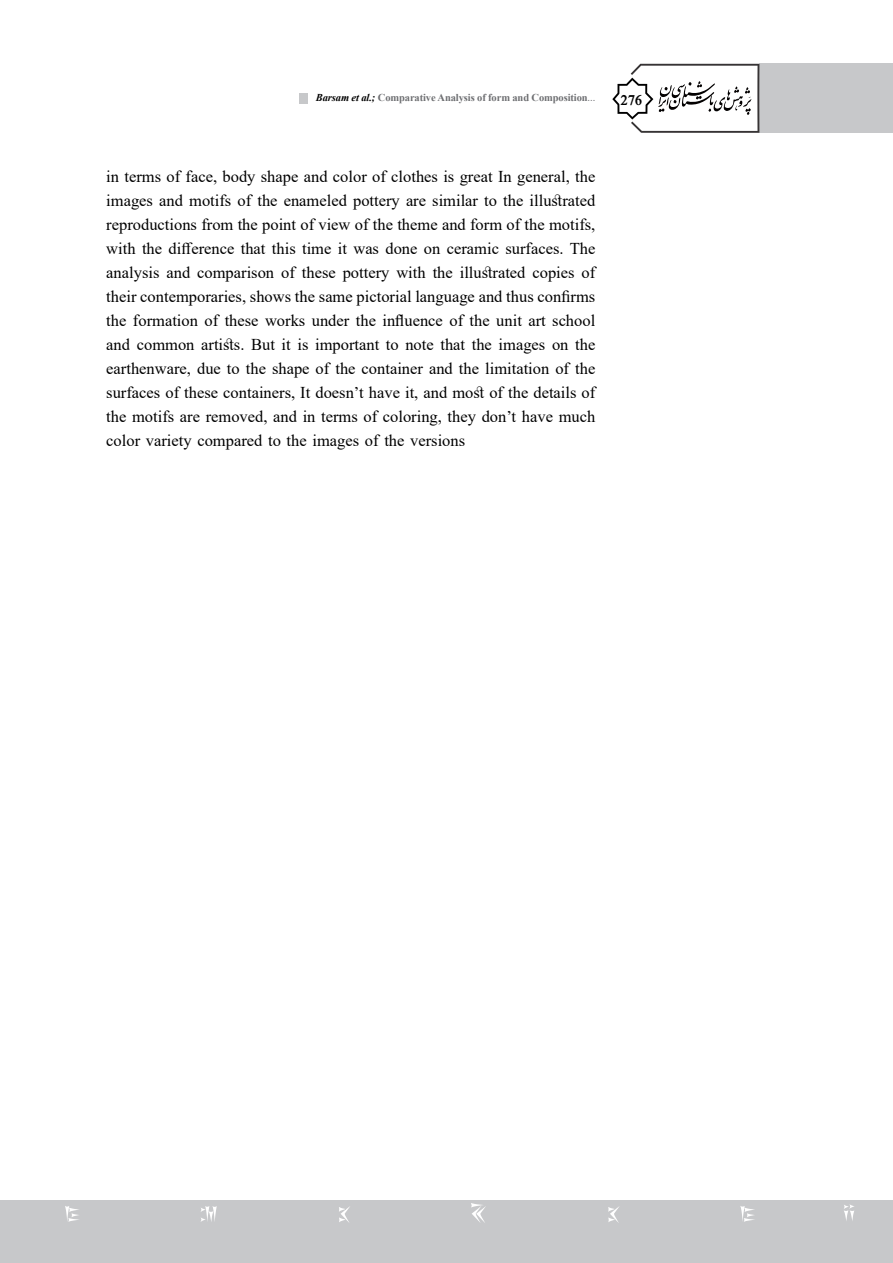
<style>
.page{position:relative;width:893px;height:1263px;background:#fff}
.page>*{position:absolute;margin:0;border:0;box-sizing:border-box;transform-origin:0 0}
.t1{font:16.5px/24px "Times New Roman";color:#000;text-align:justify}
.t2{font:700 15.75px "w Mitra";color:#000}
.t3{font:700 10.5px "Times New Roman";letter-spacing:-.01em;color:#6d6e71}
.s1{font-style:italic;color:#000}
.s2{font-weight:400}
</style>
<div class="page">
<div style="left:759px;top:64px;width:134px;height:69px;background:#c7c8ca"></div>
<svg style="left:612px;top:64px;width:147px;height:69px"></svg>
<div style="left:0;top:1200px;width:893px;height:63px;background:#c7c8ca"></div>
<svg style="left:65px;top:1203px;width:789px;height:20px"></svg>
<div style="left:299px;top:93px;width:9px;height:10px;background:#c7c8ca"></div>
<p class="t3" style="left:316px;top:90px;width:281px"><span class="s1">Barsam et al ;.</span> Comparative Analysis of form and Composition<span class="s2">...</span></p>
<p class="t2" style="left:621px;top:90px;width:23px">276</p>
<p class="t1" style="left:106px;top:163px;width:491px">in terms of face, body shape and color of clothes is great In general, the images and motifs of the enameled pottery are similar to the illustrated reproductions from the point of view of the theme and form of the motifs, with the difference that this time it was done on ceramic surfaces. The analysis and comparison of these pottery with the illustrated copies of their contemporaries, shows the same pictorial language and thus confirms the formation of these works under the influence of the unit art school and common artists. But it is important to note that the images on the earthenware, due to the shape of the container and the limitation of the surfaces of these containers, It doesn t’ have ,i t and most of the details of the motifs are removed, and in terms of coloring, they don t’ have much color variety compared to the images of the versions</p>
</div>
